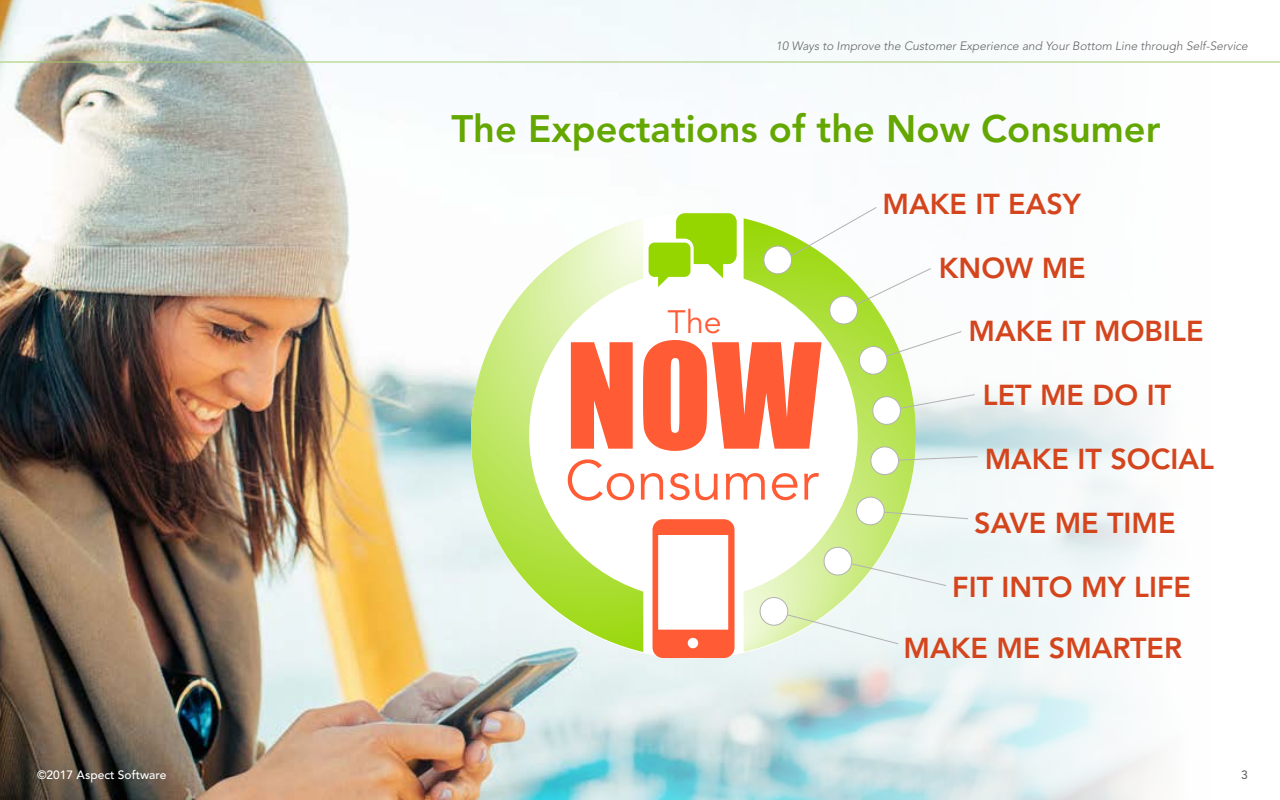
<style>
.page{position:relative;width:1280px;height:800px;background:#fff}
.page>*{position:absolute;margin:0;border:0;box-sizing:border-box;transform-origin:0 0}
.t1{font:134.7px "Impact";color:#ff5b35}
.t2{font:55.4px "Avenir LT Std";color:#ff5b35}
.t3{font:800 38px "Avenir LT Std";color:#63a700}
.t4{font:32.1px "Avenir LT Std";color:#ff5b35}
.t5{font:800 28.6px/60.7px "Avenir LT Std";color:#d4451d}
.t6{font:italic 300 12px "Avenir LT Std";color:#666}
.t7{font:500 12px "Avenir LT Std";color:#fff}
.t8{font:500 12px "Avenir LT Std";color:#666}
</style>
<div class="page">
<img style="left:0;top:0;width:1213px;height:800px">
<div style="left:471px;top:214px;width:445px;height:445px;background:#fff;border-radius:50%"></div>
<svg style="left:471px;top:218px;width:172px;height:434px"></svg>
<svg style="left:744px;top:218px;width:172px;height:434px"></svg>
<svg style="left:649px;top:213px;width:88px;height:74px"></svg>
<svg style="left:653px;top:519px;width:82px;height:139px"></svg>
<svg style="left:782px;top:206px;width:150px;height:106px"></svg>
<svg style="left:872px;top:330px;width:91px;height:31px"></svg>
<svg style="left:886px;top:393px;width:90px;height:19px"></svg>
<svg style="left:898px;top:456px;width:81px;height:5px"></svg>
<svg style="left:881px;top:510px;width:88px;height:10px"></svg>
<svg style="left:837px;top:560px;width:110px;height:27px"></svg>
<svg style="left:773px;top:610px;width:126px;height:35px"></svg>
<div style="left:830px;top:296px;width:27px;height:28px;background:#fff;border-radius:50%"></div>
<div style="left:829px;top:296px;width:29px;height:28px;border:1px solid #b2b2b2;border-radius:50%"></div>
<div style="left:859px;top:346px;width:28px;height:28px;background:#fff;border-radius:50%"></div>
<div style="left:859px;top:346px;width:29px;height:29px;border:1px solid #b2b2b2;border-radius:50%"></div>
<div style="left:873px;top:397px;width:27px;height:27px;background:#fff;border-radius:50%"></div>
<div style="left:872px;top:396px;width:29px;height:29px;border:1px solid #b2b2b2;border-radius:50%"></div>
<div style="left:871px;top:447px;width:28px;height:28px;background:#fff;border-radius:50%"></div>
<div style="left:870px;top:446px;width:29px;height:29px;border:1px solid #b2b2b2;border-radius:50%"></div>
<div style="left:857px;top:497px;width:27px;height:28px;background:#fff;border-radius:50%"></div>
<div style="left:856px;top:497px;width:29px;height:28px;border:1px solid #b2b2b2;border-radius:50%"></div>
<div style="left:824px;top:547px;width:28px;height:28px;background:#fff;border-radius:50%"></div>
<div style="left:824px;top:547px;width:28px;height:28px;border:1px solid #b2b2b2;border-radius:50%"></div>
<div style="left:764px;top:246px;width:28px;height:28px;background:#fff;border-radius:50%"></div>
<div style="left:763px;top:246px;width:29px;height:28px;border:1px solid #b2b2b2;border-radius:50%"></div>
<div style="left:760px;top:598px;width:28px;height:27px;background:#fff;border-radius:50%"></div>
<div style="left:760px;top:597px;width:28px;height:29px;border:1px solid #b2b2b2;border-radius:50%"></div>
<div style="left:438px;top:99px;width:736px;height:66px;background:#fff"></div>
<hr style="left:0;top:62px;width:1280px;height:1px;background:#a1ca66">
<p class="t6" style="left:776px;top:39px;width:474px">10 Ways to Improve the Customer Experience and Your Bottom Line through Self-Service</p>
<h3 class="t3" style="left:452px;top:107px;width:711px">The Expectations of the Now Consumer</h3>
<p class="t5" style="left:883px;top:173px;width:200px">MAKE IT EASY</p>
<p class="t4" style="left:668px;top:303px;width:56px">The</p>
<h1 class="t1" style="left:565px;top:291px;width:258px">NOW</h1>
<h2 class="t2" style="left:565px;top:449px;width:255px">Consumer</h2>
<p class="t5" style="left:939px;top:237px;width:148px">KNOW ME</p>
<p class="t5" style="left:969px;top:301px;width:237px">MAKE IT MOBILE</p>
<p class="t5" style="left:983px;top:365px;width:190px">LET ME DO IT</p>
<p class="t5" style="left:985px;top:429px;width:231px">MAKE IT SOCIAL</p>
<p class="t5" style="left:974px;top:493px;width:203px">SAVE ME TIME</p>
<p class="t5" style="left:904px;top:557px;width:289px;text-indent:49px">FIT INTO MY LIFE<br>MAKE ME SMARTER</p>
<p class="t7" style="left:37px;top:768px;width:131px">©2017 Aspect Software</p>
<p class="t8" style="left:1241px;top:768px;width:8px">3</p>
</div>
